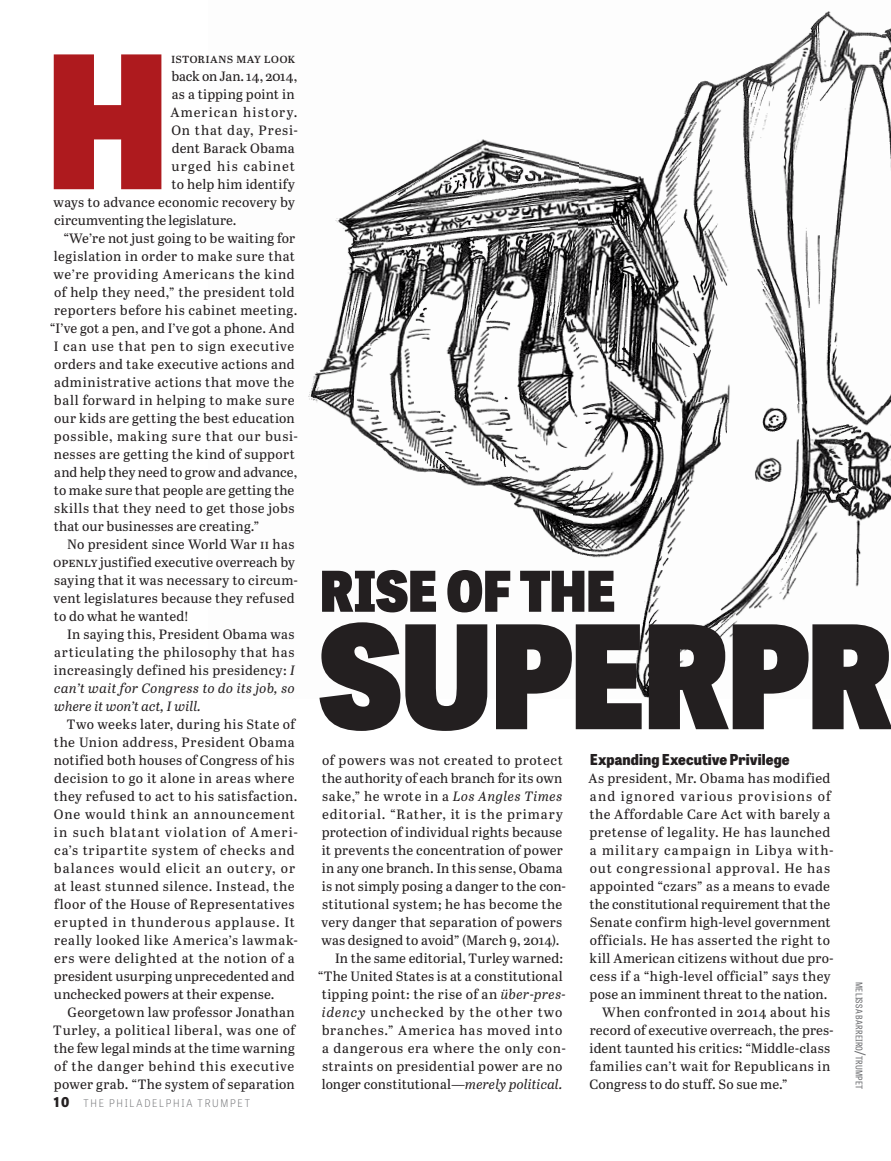
<style>
.page{position:relative;width:891px;height:1161px;background:#fff}
.page>*{position:absolute;margin:0;border:0;box-sizing:border-box;transform-origin:0 0}
.t1{font:800 183.75px "Tablet Gothic Narrow";color:#ae1a1e}
.t2{font:800 142.95px "Tablet Gothic Narrow";letter-spacing:-.01em;color:#231f20}
.t3{font:800 55.95px "Tablet Gothic Narrow";color:#231f20}
.t4{font:800 15px "Tablet Gothic Narrow";letter-spacing:.005em;color:#231f20}
.t5{font:13.5px/18px "Abril Text";letter-spacing:.025em;color:#231f20}
.t6{font:italic 13.5px "Abril Text";letter-spacing:.02em;color:#231f20}
.t7{font:13.5px "Abril Text";letter-spacing:-.005em;color:#231f20}
.t8{font:13.5px "Abril Text";letter-spacing:.005em;color:#231f20}
.t9{font:100 10.5px "Tablet Gothic Narrow";letter-spacing:.16em;color:#6c6d70}
.t10{font:9px "Tablet Gothic Condensed";letter-spacing:.025em;color:#6c6d70;scale:1.04 1}
.s1{font-style:italic}
.s2{font-weight:800;font-size:13.5px;color:#231f20}
.s3{font-size:12.9px}
</style>
<div class="page">
<img style="left:333px;top:139px;width:242px;height:204px">
<img style="left:575px;top:11px;width:316px;height:389px">
<img style="left:308px;top:343px;width:269px;height:207px">
<img style="left:570px;top:400px;width:321px;height:298px">
<h1 class="t1" style="left:48px;top:-17px;width:122px">H</h1>
<p class="t8" style="left:171px;top:49px;width:126px">istorians may look</p>
<p class="t5" style="left:171px;top:67px;width:127px">back on Jan. 14, 2014,</p>
<p class="t5" style="left:172px;top:85px;width:124px">as a tipping point in</p>
<p class="t5" style="left:170px;top:103px;width:128px">American history.</p>
<p class="t5" style="left:171px;top:121px;width:128px">On that day, Presi-</p>
<p class="t5" style="left:172px;top:139px;width:125px">dent Barack Obama</p>
<p class="t5" style="left:171px;top:157px;width:125px">urged his cabinet</p>
<p class="t5" style="left:171px;top:175px;width:125px">to help him identify</p>
<p class="t5" style="left:54px;top:193px;width:243px">ways to advance economic recovery by</p>
<p class="t5" style="left:54px;top:211px;width:184px">circumventing the legislature.</p>
<p class="t5" style="left:63px;top:229px;width:233px">“We’re not just going to be waiting for</p>
<p class="t5" style="left:54px;top:247px;width:243px">legislation in order to make sure that</p>
<p class="t5" style="left:54px;top:265px;width:243px">we’re providing Americans the kind</p>
<p class="t5" style="left:54px;top:283px;width:242px">of help they need,” the president told</p>
<p class="t5" style="left:54px;top:301px;width:245px">reporters before his cabinet meeting.</p>
<p class="t5" style="left:50px;top:319px;width:246px">“I’ve got a pen, and I’ve got a phone. And</p>
<p class="t5" style="left:54px;top:337px;width:242px">I can use that pen to sign executive</p>
<p class="t5" style="left:54px;top:355px;width:242px">orders and take executive actions and</p>
<p class="t5" style="left:54px;top:373px;width:242px">administrative actions that move the</p>
<p class="t5" style="left:54px;top:391px;width:242px">ball forward in helping to make sure</p>
<p class="t5" style="left:54px;top:409px;width:242px">our kids are getting the best education</p>
<p class="t5" style="left:54px;top:427px;width:246px">possible, making sure that our busi-</p>
<p class="t5" style="left:54px;top:445px;width:243px">nesses are getting the kind of support</p>
<p class="t5" style="left:54px;top:463px;width:245px">and help they need to grow and advance,</p>
<p class="t5" style="left:54px;top:481px;width:242px">to make sure that people are getting the</p>
<p class="t5" style="left:54px;top:499px;width:242px">skills that they need to get those jobs</p>
<p class="t5" style="left:54px;top:517px;width:207px">that our businesses are creating.”</p>
<p class="t5" style="left:67px;top:535px;width:229px">No president since World War ii has</p>
<p class="t7" style="left:53px;top:553px;width:243px">openly justified executive overreach by</p>
<p class="t5" style="left:54px;top:571px;width:245px">saying that it was necessary to circum-</p>
<p class="t5" style="left:54px;top:589px;width:243px">vent legislatures because they refused</p>
<p class="t5" style="left:54px;top:607px;width:137px">to do what he wanted!</p>
<p class="t5" style="left:67px;top:625px;width:229px">In saying this, President Obama was</p>
<p class="t5" style="left:54px;top:643px;width:242px">articulating the philosophy that has</p>
<p class="t5" style="left:54px;top:661px;width:243px">increasingly defined his presidency: <span class="s1">I</span></p>
<p class="t6" style="left:54px;top:678px;width:242px">can’t wait for Congress to do its job, so</p>
<p class="t6" style="left:54px;top:696px;width:148px">where it won’t act, I will.</p>
<p class="t5" style="left:54px;top:715px;width:246px;text-indent:13px">Two weeks later, during his State of the Union address, President Obama notified both houses of Congress of his decision to go it alone in areas where they refused to act to his satisfaction.<br>One would think an announcement in such blatant violation of Ameri&shy;ca’s tripartite system of checks and balances would elicit an outcry, or at least stunned silence. Instead, the floor of the House of Representatives erupted in thunderous applause. It really looked like America’s lawmak&shy;ers were delighted at the notion of a president usurping unprecedented and unchecked powers at their expense.</p>
<p class="t5" style="left:53px;top:1003px;width:244px;text-indent:14px">Georgetown law professor Jonathan Turley, a political liberal, was one of the few legal minds at the time warning of the danger behind this executive power grab. “The system of separation</p>
<p class="t9" style="left:54px;top:1096px;width:198px"><span class="s2">10</span> THE PHILADELPHIA TRUMPET</p>
<h3 class="t3" style="left:320px;top:549px;width:297px">RISE OF THE</h3>
<h2 class="t2" style="left:318px;top:569px;width:576px">SUPERPR</h2>
<p class="t5" style="left:322px;top:751px;width:242px">of powers was not created to protect</p>
<p class="t5" style="left:322px;top:769px;width:242px">the authority of each branch for its own</p>
<p class="t5" style="left:322px;top:787px;width:242px">sake,” he wrote in a <span class="s1">Los Angles Times</span></p>
<p class="t5" style="left:322px;top:805px;width:242px">editorial. “Rather, it is the primary</p>
<p class="t5" style="left:322px;top:823px;width:242px">protection of individual rights because</p>
<p class="t5" style="left:322px;top:841px;width:243px">it prevents the concentration of power</p>
<p class="t5" style="left:322px;top:859px;width:242px">in any one branch. In this sense, Obama</p>
<p class="t5" style="left:322px;top:877px;width:246px">is not simply posing a danger to the con-</p>
<p class="t5" style="left:322px;top:895px;width:242px">stitutional system; he has become the</p>
<p class="t5" style="left:321px;top:913px;width:242px">very danger that separation of powers</p>
<p class="t5" style="left:321px;top:931px;width:240px">was designed to avoid” (March 9, 2014).</p>
<p class="t5" style="left:335px;top:949px;width:230px">In the same editorial, Turley warned:</p>
<p class="t5" style="left:318px;top:967px;width:246px">“The United States is at a constitutional</p>
<p class="t5" style="left:322px;top:985px;width:246px">tipping point: the rise of an <span class="s1">über-pres-</span></p>
<p class="t5" style="left:322px;top:1003px;width:242px"><span class="s1">idency</span> unchecked by the other two</p>
<p class="t5" style="left:322px;top:1021px;width:242px">branches.” America has moved into</p>
<p class="t5" style="left:322px;top:1039px;width:245px">a dangerous era where the only con-</p>
<p class="t5" style="left:322px;top:1057px;width:242px">straints on presidential power are no</p>
<p class="t5" style="left:322px;top:1075px;width:242px">longer constitutional—<span class="s1">merely political.</span></p>
<p class="t4" style="left:590px;top:749px;width:201px">Expanding Executive Privilege</p>
<p class="t5" style="left:589px;top:769px;width:243px">As president, Mr. Obama has modified</p>
<p class="t5" style="left:590px;top:787px;width:243px">and ignored various provisions of</p>
<p class="t5" style="left:590px;top:805px;width:242px">the Affordable Care Act with barely a</p>
<p class="t5" style="left:590px;top:823px;width:242px">pretense of legality. He has launched</p>
<p class="t5" style="left:590px;top:841px;width:245px">a military campaign in Libya with-</p>
<p class="t5" style="left:590px;top:859px;width:242px">out congressional approval. He has</p>
<p class="t5" style="left:590px;top:877px;width:242px">appointed “czars” as a means to evade</p>
<p class="t5" style="left:590px;top:895px;width:242px">the constitutional requirement that the</p>
<p class="t5" style="left:590px;top:913px;width:243px">Senate confirm high-level government</p>
<p class="t5" style="left:590px;top:931px;width:242px">officials. He has asserted the right to</p>
<p class="t5" style="left:590px;top:949px;width:246px">kill American citizens without due pro-</p>
<p class="t5" style="left:590px;top:967px;width:242px">cess if a “high-level official” says they</p>
<p class="t5" style="left:590px;top:985px;width:239px">pose an imminent threat to the nation.</p>
<p class="t5" style="left:602px;top:1003px;width:230px">When confronted in 2014 about his</p>
<p class="t5" style="left:590px;top:1021px;width:246px">record of executive overreach, the pres-</p>
<p class="t5" style="left:590px;top:1039px;width:242px">ident taunted his critics: “Middle-class</p>
<p class="t5" style="left:590px;top:1057px;width:242px">families can’t wait for Republicans in</p>
<p class="t5" style="left:590px;top:1075px;width:200px">Congress to do stuff. So sue me.”</p>
<p class="t10" style="left:865px;top:982px;width:104px;rotate:90deg">melissa barreiro<span class="s3">/</span>trumpet</p>
</div>
